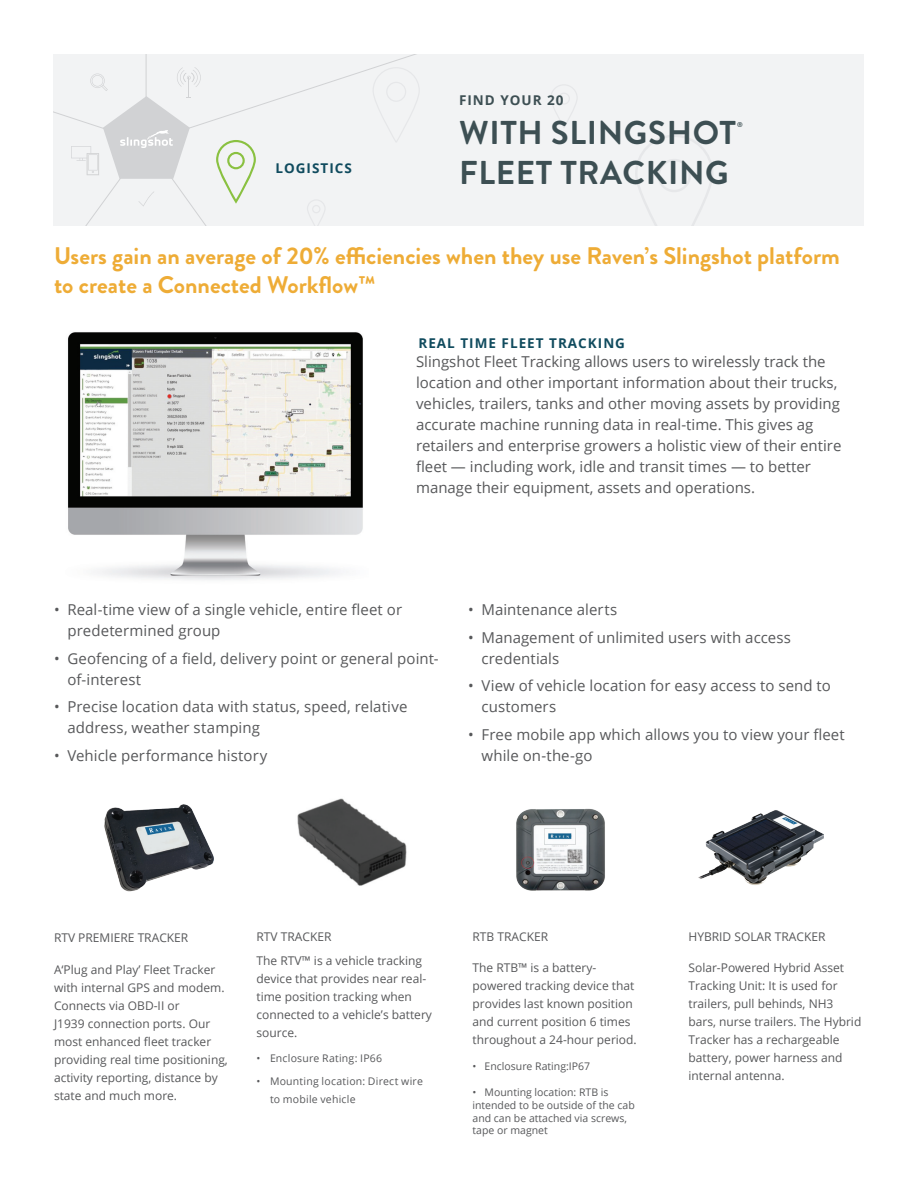
<style>
.page{position:relative;width:918px;height:1188px;background:#fff}
.page>*{position:absolute;margin:0;border:0;box-sizing:border-box;transform-origin:0 0}
.t1{font:700 33px "Brandon Grotesque";letter-spacing:.02em;color:#3d4f53}
.t2{font:700 24px/28.8px "Brandon Grotesque";color:#eeac36}
.t3{font:15px/21px "Open Sans";color:#57585a}
.t4{font:700 13.5px "Open Sans";letter-spacing:.075em;color:#104b5e}
.t5{font:700 13.5px "Open Sans";letter-spacing:.075em;color:#3d4f53}
.t6{font:12px/18px "Open Sans";color:#57585a}
.t7{font:10.5px/12.6px "Open Sans";color:#57585a}
.t8{font:10.5px/18px "Open Sans";letter-spacing:.02em;color:#57585a}
.t9{font:700 7.05px "Brandon Grotesque";color:#3d4f53}
</style>
<div class="page">
<div style="left:54px;top:54px;width:810px;height:171px;background:#f2f3f4"></div>
<svg style="left:635px;top:135px;width:78px;height:90px"></svg>
<svg style="left:54px;top:54px;width:523px;height:171px"></svg>
<img style="left:68px;top:332px;width:295px;height:248px">
<img style="left:104px;top:804px;width:110px;height:88px">
<img style="left:297px;top:798px;width:110px;height:88px">
<img style="left:698px;top:810px;width:126px;height:75px">
<img style="left:516px;top:809px;width:89px;height:82px">
<p class="t4" style="left:275px;top:159px;width:78px">LOGISTICS</p>
<p class="t5" style="left:459px;top:90px;width:106px">FIND YOUR 20</p>
<h1 class="t1" style="left:459px;top:110px;width:278px">WITH SLINGSHOT</h1>
<p class="t9" style="left:737px;top:120px;width:7px">®</p>
<h1 class="t1" style="left:459px;top:150px;width:271px">FLEET TRACKING</h1>
<h2 class="t2" style="left:54px;top:242px;width:787px">Users gain an average of 20% efficiencies when they use Raven’s Slingshot platform to create a Connected Workflow™</h2>
<p class="t4" style="left:418px;top:333px;width:208px">REAL TIME FLEET TRACKING</p>
<p class="t3" style="left:416px;top:351px;width:427px">Slingshot Fleet Tracking allows users to wirelessly track the location and other important information about their trucks, vehicles, trailers, tanks and other moving assets by providing accurate machine running data in real-time. This gives ag retailers and enterprise growers a holistic view of their entire fleet — including work, idle and transit times — to better manage their equipment, assets and operations.</p>
<p class="t3" style="left:68px;top:599px;width:336px;text-indent:-14px">• Real-time view of a single vehicle, entire fleet or predetermined group</p>
<p class="t3" style="left:68px;top:647px;width:373px;text-indent:-14px">• Geofencing of a field, delivery point or general point&shy;of-interest</p>
<p class="t3" style="left:68px;top:696px;width:341px;text-indent:-14px">• Precise location data with status, speed, relative address, weather stamping</p>
<p class="t3" style="left:54px;top:745px;width:215px">• Vehicle performance history</p>
<p class="t3" style="left:468px;top:599px;width:151px">• Maintenance alerts</p>
<p class="t3" style="left:482px;top:626px;width:311px;text-indent:-14px">• Management of unlimited users with access credentials</p>
<p class="t3" style="left:482px;top:675px;width:351px;text-indent:-14px">• View of vehicle location for easy access to send to customers</p>
<p class="t3" style="left:482px;top:724px;width:365px;text-indent:-14px">• Free mobile app which allows you to view your fleet while on-the-go</p>
<p class="t6" style="left:54px;top:928px;width:136px">RTV PREMIERE TRACKER</p>
<p class="t6" style="left:54px;top:960px;width:175px">A‘Plug and Play’ Fleet Tracker with internal GPS and modem.<br>Connects via OBD-II or<br>J1939 connection ports. Our most enhanced fleet tracker providing real time positioning, activity reporting, distance by state and much more.</p>
<p class="t6" style="left:256px;top:924px;width:167px;line-height:24.8px">RTV TRACKER<br>The RTV™ is a vehicle tracking</p>
<p class="t6" style="left:256px;top:970px;width:177px">device that provides near real&shy;time position tracking when connected to a vehicle’s battery source.</p>
<p class="t8" style="left:256px;top:1049px;width:127px">• Enclosure Rating: IP66</p>
<p class="t8" style="left:270px;top:1071px;width:155px;text-indent:-14px">• Mounting location: Direct wire to mobile vehicle</p>
<p class="t6" style="left:472px;top:927px;width:77px">RTB TRACKER</p>
<p class="t6" style="left:472px;top:959px;width:166px">The RTB™ is a battery&shy;powered tracking device that provides last known position and current position 6 times throughout a 24-hour period.</p>
<p class="t7" style="left:472px;top:1060px;width:119px">• Enclosure Rating:IP67</p>
<p class="t7" style="left:472px;top:1086px;width:164px">• Mounting location: RTB is intended to be outside of the cab and can be attached via screws, tape or magnet</p>
<p class="t6" style="left:688px;top:927px;width:138px">HYBRID SOLAR TRACKER</p>
<p class="t6" style="left:688px;top:959px;width:174px">Solar-Powered Hybrid Asset<br>Tracking Unit: It is used for trailers, pull behinds, NH3 bars, nurse trailers. The Hybrid<br>Tracker has a rechargeable battery, power harness and internal antenna.</p>
</div>
